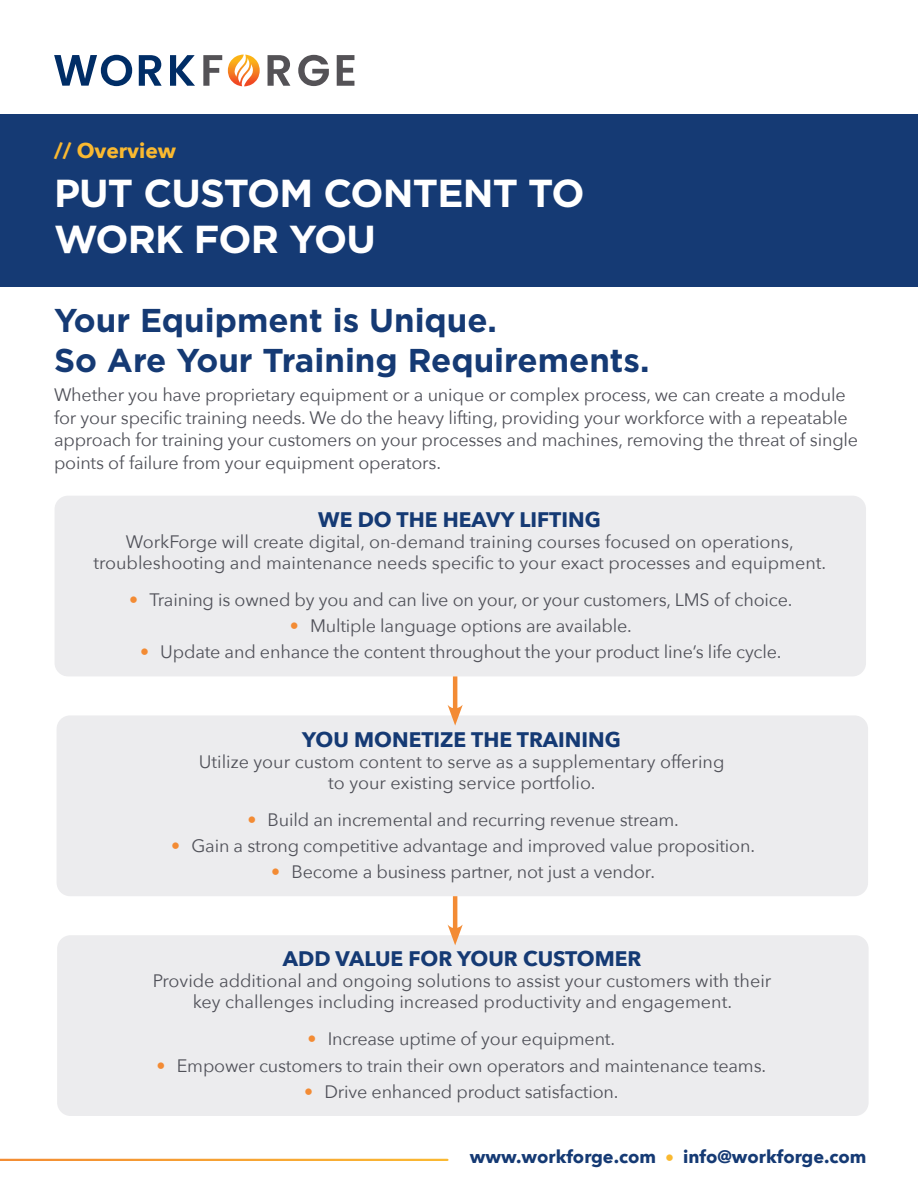
<style>
.page{position:relative;width:918px;height:1188px;background:#fff}
.page>*{position:absolute;margin:0;border:0;box-sizing:border-box;transform-origin:0 0}
.H3_orange{font:700 39px/46.8px "Gotham";letter-spacing:-.02em;color:#fff}
.t1{font:700 33px/39.6px "Gotham";color:#153a74}
.t2{font:700 21px "Avenir Next";color:#153a74}
.H3_orange-2{font:700 21px "Avenir Next";color:#fab930}
.body_copy{font:18px/22.5px "Avenir Next";letter-spacing:-.01em;color:#505159;text-align:center}
.t3{font:700 18px "Avenir Next";color:#153a74}
.s1{color:#f38b34}
.s2{font-family:"Avenir";font-weight:300;color:#fab930}
</style>
<div class="page">
<svg style="left:54px;top:55px;width:78px;height:31px"></svg>
<svg style="left:139px;top:55px;width:23px;height:31px"></svg>
<svg style="left:170px;top:55px;width:25px;height:31px"></svg>
<svg style="left:203px;top:55px;width:19px;height:31px"></svg>
<svg style="left:268px;top:55px;width:22px;height:31px"></svg>
<svg style="left:298px;top:55px;width:31px;height:31px"></svg>
<svg style="left:337px;top:55px;width:17px;height:31px"></svg>
<svg style="left:228px;top:55px;width:32px;height:31px"></svg>
<div style="left:0;top:115px;width:918px;height:172px;background:#153a74"></div>
<div style="left:55px;top:496px;width:811px;height:180px;background:#ececee;border-radius:14px"></div>
<div style="left:57px;top:715px;width:811px;height:181px;background:#ececee;border-radius:14px"></div>
<div style="left:57px;top:935px;width:812px;height:181px;background:#ececee;border-radius:14px"></div>
<hr style="left:453px;top:676px;width:4px;height:37px;background:#f38b34">
<svg style="left:448px;top:705px;width:15px;height:21px"></svg>
<hr style="left:453px;top:896px;width:4px;height:37px;background:#f38b34">
<svg style="left:448px;top:925px;width:15px;height:20px"></svg>
<p class="H3_orange-2" style="left:54px;top:132px;width:124px">// Overview</p>
<p class="H3_orange" style="left:54px;top:169px;width:532px">PUT CUSTOM CONTENT TO<br>WORK FOR YOU</p>
<h1 class="t1" style="left:54px;top:300px;width:597px">Your Equipment is Unique.<br>So Are Your Training Requirements.</h1>
<p class="body_copy" style="left:54px;top:383px;width:806px;text-align:left">Whether you have proprietary equipment or a unique or complex process, we can create a module for your specific training needs. We do the heavy lifting, providing your workforce with a repeatable approach for training your customers on your processes and machines, removing the threat of single points of failure from your equipment operators.</p>
<h3 class="t2" style="left:318px;top:501px;width:284px">WE DO THE HEAVY LIFTING</h3>
<h3 class="body_copy" style="left:93px;top:530px;width:734px;line-height:21px">WorkForge will create digital, on-demand training courses focused on operations, troubleshooting and maintenance needs specific to your exact processes and equipment.</h3>
<p class="body_copy" style="left:129px;top:588px;width:665px"><span class="s1">•</span> Training is owned by you and can live on your, or your customers, LMS of choice.</p>
<p class="body_copy" style="left:290px;top:614px;width:344px"><span class="s1">•</span> Multiple language options are available.</p>
<p class="body_copy" style="left:140px;top:640px;width:643px"><span class="s1">•</span> Update and enhance the content throughout the your product line’s life cycle.</p>
<h3 class="t2" style="left:302px;top:721px;width:320px">YOU MONETIZE THE TRAINING</h3>
<h3 class="body_copy" style="left:199px;top:750px;width:527px;line-height:21px">Utilize your custom content to serve as a supplementary offering to your existing service portfolio.</h3>
<p class="body_copy" style="left:247px;top:807px;width:433px"><span class="s1">•</span> Build an incremental and recurring revenue stream.</p>
<p class="body_copy" style="left:171px;top:834px;width:585px"><span class="s1">•</span> Gain a strong competitive advantage and improved value proposition.</p>
<p class="body_copy" style="left:271px;top:860px;width:385px"><span class="s1">•</span> Become a business partner, not just a vendor.</p>
<h3 class="t2" style="left:283px;top:941px;width:360px">ADD VALUE FOR YOUR CUSTOMER</h3>
<h3 class="body_copy" style="left:153px;top:970px;width:620px;line-height:21px">Provide additional and ongoing solutions to assist your customers with their key challenges including increased productivity and engagement.</h3>
<p class="body_copy" style="left:308px;top:1027px;width:309px"><span class="s1">•</span> Increase uptime of your equipment.</p>
<p class="body_copy" style="left:157px;top:1053px;width:611px"><span class="s1">•</span> Empower customers to train their own operators and maintenance teams.</p>
<p class="body_copy" style="left:304px;top:1080px;width:316px"><span class="s1">•</span> Drive enhanced product satisfaction.</p>
<p class="t3" style="left:470px;top:1141px;width:398px">www.workforge.com <span class="s2">•</span> info@workforge.com</p>
</div>
